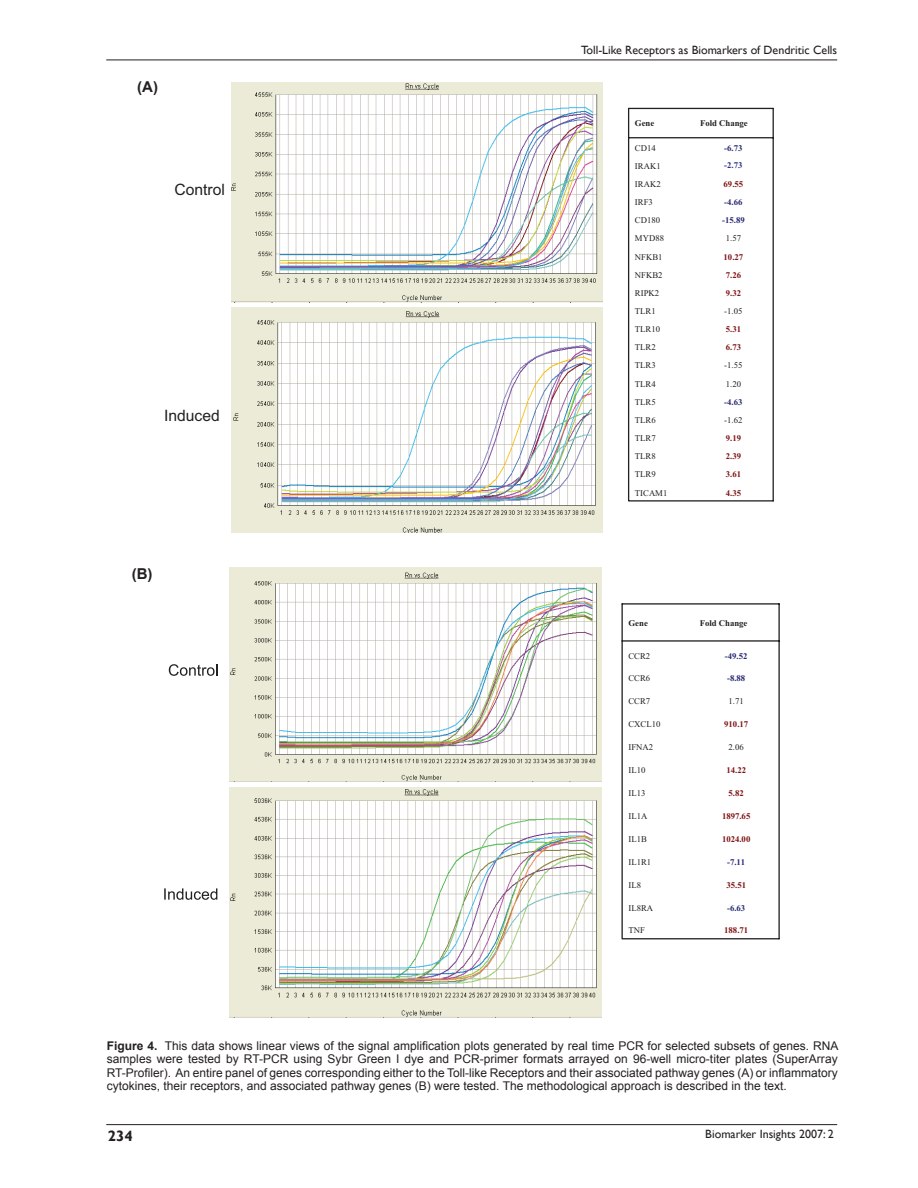
<style>
.page{position:relative;width:918px;height:1188px;background:#fff}
.page>*{position:absolute;margin:0;border:0;box-sizing:border-box;transform-origin:0 0}
.t1{font:15.75px "Arial";color:#231f20}
.t2{font:700 15px "Arial";color:#231f20}
.t3{font:700 15px "Gill Sans";color:#231f20}
.t4{font:12px/13.5px "Arial";color:#231f20;text-align:justify}
.t5{font:12px "Gill Sans";color:#231f20}
.t6{font:8.7px "Times New Roman";color:#231f20}
.t7{font:700 8.7px "Times New Roman";color:#7f1315}
.t8{font:700 8.7px "Times New Roman";color:#282873}
.t9{font:700 8.7px "Times New Roman";color:#231f20}
.t10{font:700 8.7px "Times New Roman";color:#2a3088}
.s1{font-weight:700}
</style>
<div class="page">
<hr style="left:106px;top:1124px;width:731px;height:1px;background:#231f20">
<hr style="left:106px;top:60px;width:731px;height:1px;background:#231f20">
<img style="left:231px;top:82px;width:372px;height:220px">
<img style="left:231px;top:307px;width:372px;height:225px">
<svg style="left:628px;top:107px;width:146px;height:395px"></svg>
<svg style="left:169px;top:664px;width:49px;height:12px"></svg>
<svg style="left:164px;top:888px;width:53px;height:12px"></svg>
<img style="left:230px;top:787px;width:371px;height:230px">
<svg style="left:621px;top:603px;width:159px;height:337px"></svg>
<img style="left:230px;top:567px;width:371px;height:215px">
<p class="t2" style="left:137px;top:78px;width:22px">(A)</p>
<h1 class="t1" style="left:174px;top:180px;width:52px">Control</h1>
<h1 class="t1" style="left:164px;top:406px;width:57px">Induced</h1>
<p class="t2" style="left:132px;top:566px;width:22px">(B)</p>
<p class="t5" style="left:581px;top:43px;width:258px">Toll-Like Receptors as Biomarkers of Dendritic Cells</p>
<p class="t9" style="left:635px;top:120px;width:21px">Gene</p>
<p class="t9" style="left:700px;top:120px;width:49px">Fold Change</p>
<p class="t6" style="left:635px;top:143px;width:22px">CD14</p>
<p class="t8" style="left:724px;top:145px;width:20px">-6.73</p>
<p class="t6" style="left:635px;top:161px;width:27px">IRAK1</p>
<p class="t10" style="left:724px;top:162px;width:20px">-2.73</p>
<p class="t6" style="left:635px;top:179px;width:27px">IRAK2</p>
<p class="t7" style="left:724px;top:181px;width:21px">69.55</p>
<p class="t6" style="left:635px;top:197px;width:20px">IRF3</p>
<p class="t8" style="left:724px;top:199px;width:20px">-4.66</p>
<p class="t6" style="left:635px;top:215px;width:27px">CD180</p>
<p class="t8" style="left:722px;top:217px;width:24px">-15.89</p>
<p class="t6" style="left:635px;top:233px;width:31px">MYD88</p>
<p class="t6" style="left:726px;top:233px;width:17px">1.57</p>
<p class="t6" style="left:635px;top:251px;width:29px">NFKB1</p>
<p class="t7" style="left:724px;top:254px;width:21px">10.27</p>
<p class="t6" style="left:635px;top:270px;width:29px">NFKB2</p>
<p class="t7" style="left:726px;top:272px;width:17px">7.26</p>
<p class="t6" style="left:635px;top:288px;width:26px">RIPK2</p>
<p class="t7" style="left:726px;top:290px;width:17px">9.32</p>
<p class="t6" style="left:635px;top:306px;width:22px">TLR1</p>
<p class="t6" style="left:724px;top:306px;width:20px">-1.05</p>
<p class="t6" style="left:635px;top:324px;width:27px">TLR10</p>
<p class="t7" style="left:726px;top:326px;width:17px">5.31</p>
<p class="t6" style="left:635px;top:342px;width:22px">TLR2</p>
<p class="t7" style="left:726px;top:345px;width:17px">6.73</p>
<p class="t6" style="left:635px;top:360px;width:22px">TLR3</p>
<p class="t6" style="left:724px;top:360px;width:20px">-1.55</p>
<p class="t6" style="left:635px;top:379px;width:22px">TLR4</p>
<p class="t6" style="left:726px;top:379px;width:17px">1.20</p>
<p class="t6" style="left:635px;top:397px;width:22px">TLR5</p>
<p class="t8" style="left:724px;top:399px;width:20px">-4.63</p>
<p class="t6" style="left:635px;top:415px;width:22px">TLR6</p>
<p class="t6" style="left:724px;top:415px;width:20px">-1.62</p>
<p class="t6" style="left:635px;top:433px;width:22px">TLR7</p>
<p class="t7" style="left:726px;top:435px;width:17px">9.19</p>
<p class="t6" style="left:635px;top:451px;width:22px">TLR8</p>
<p class="t7" style="left:726px;top:454px;width:17px">2.39</p>
<p class="t6" style="left:635px;top:469px;width:22px">TLR9</p>
<p class="t7" style="left:726px;top:472px;width:17px">3.61</p>
<p class="t6" style="left:635px;top:488px;width:34px">TICAM1</p>
<p class="t7" style="left:726px;top:490px;width:17px">4.35</p>
<p class="t9" style="left:628px;top:620px;width:21px">Gene</p>
<p class="t9" style="left:700px;top:620px;width:49px">Fold Change</p>
<p class="t6" style="left:628px;top:650px;width:23px">CCR2</p>
<p class="t8" style="left:725px;top:653px;width:24px">-49.52</p>
<p class="t6" style="left:628px;top:673px;width:23px">CCR6</p>
<p class="t8" style="left:727px;top:676px;width:20px">-8.88</p>
<p class="t6" style="left:628px;top:696px;width:23px">CCR7</p>
<p class="t6" style="left:729px;top:696px;width:17px">1.71</p>
<p class="t6" style="left:628px;top:719px;width:33px">CXCL10</p>
<p class="t7" style="left:724px;top:721px;width:26px">910.17</p>
<p class="t6" style="left:628px;top:742px;width:26px">IFNA2</p>
<p class="t6" style="left:729px;top:742px;width:17px">2.06</p>
<p class="t6" style="left:628px;top:765px;width:19px">IL10</p>
<p class="t7" style="left:726px;top:767px;width:21px">14.22</p>
<p class="t6" style="left:628px;top:788px;width:19px">IL13</p>
<p class="t7" style="left:729px;top:790px;width:17px">5.82</p>
<p class="t6" style="left:628px;top:811px;width:20px">IL1A</p>
<p class="t7" style="left:722px;top:813px;width:30px">1897.65</p>
<p class="t6" style="left:628px;top:834px;width:20px">IL1B</p>
<p class="t7" style="left:722px;top:836px;width:30px">1024.00</p>
<p class="t6" style="left:628px;top:857px;width:24px">IL1R1</p>
<p class="t8" style="left:727px;top:859px;width:20px">-7.11</p>
<p class="t6" style="left:628px;top:880px;width:14px">IL8</p>
<p class="t7" style="left:726px;top:882px;width:21px">35.51</p>
<p class="t6" style="left:628px;top:902px;width:26px">IL8RA</p>
<p class="t8" style="left:727px;top:905px;width:20px">-6.63</p>
<p class="t6" style="left:628px;top:925px;width:18px">TNF</p>
<p class="t7" style="left:724px;top:928px;width:26px">188.71</p>
<p class="t4" style="left:107px;top:1039px;width:733px"><span class="s1">Figure 4.</span> This data shows linear views of the signal amplification plots generated by real time PCR for selected subsets of genes. RNA samples were tested by RT-PCR using Sybr Green I dye and PCR-primer formats arrayed on 96-well micro-titer plates (SuperArray RT-Profiler). An entire panel of genes corresponding either to the Toll-like Receptors and their associated pathway genes (A) or inflammatory cytokines, their receptors, and associated pathway genes (B) were tested. The methodological approach is described in the text.</p>
<p class="t3" style="left:108px;top:1127px;width:26px">234</p>
<p class="t5" style="left:705px;top:1126px;width:130px">Biomarker Insights 2007: 2</p>
</div>
